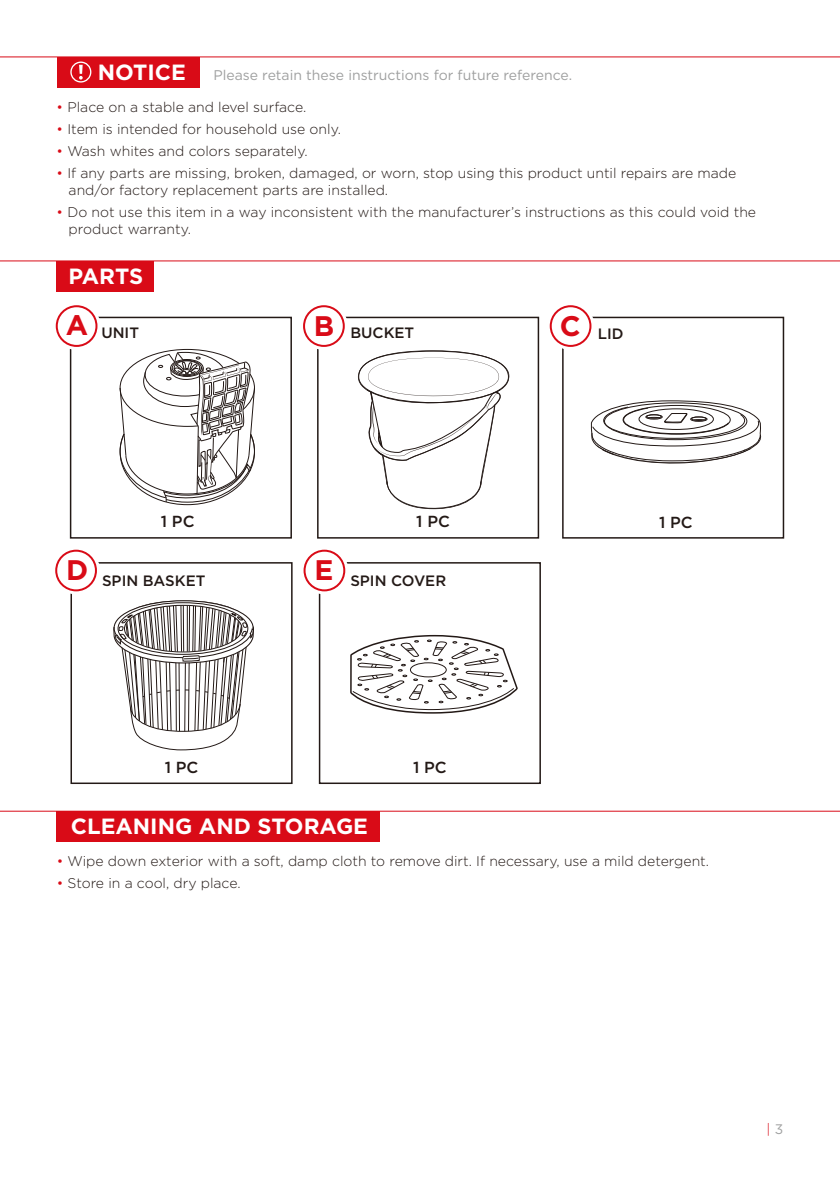
<style>
.page{position:relative;width:840px;height:1191px;background:#fff}
.page>*{position:absolute;margin:0;border:0;box-sizing:border-box;transform-origin:0 0}
.t1{font:700 28.2px "Gotham";color:#d90b17}
.t2{font:700 22px "Gotham";color:#fff}
.t3{font:500 16px "Gotham";color:#231916}
.t4{font:500 15px "Gotham";color:#231916}
.t5{font:300 14px/16.8px "Gotham";color:#231916}
.t6{font:14px "Gotham";color:#9fa0a0}
.t7{font:300 13.8px "Gotham";color:#d90b17}
.s1{font-weight:700;font-size:22px;color:#fff}
.s2{color:#d90b17}
.s3{font-weight:400;color:#9fa0a0}
</style>
<div class="page">
<div style="left:57px;top:57px;width:142px;height:30px;background:#d90b17"></div>
<hr style="left:0;top:56px;width:839px;height:1px;background:#d90b17">
<div style="left:70px;top:62px;width:21px;height:21px;border:1px solid #fff;border-radius:50%"></div>
<svg style="left:79px;top:65px;width:4px;height:15px"></svg>
<svg style="left:119px;top:349px;width:136px;height:156px"></svg>
<svg style="left:358px;top:350px;width:152px;height:159px"></svg>
<div style="left:70px;top:317px;width:222px;height:221px;border:2px solid #231916"></div>
<div style="left:317px;top:317px;width:222px;height:221px;border:2px solid #231916"></div>
<div style="left:57px;top:261px;width:97px;height:30px;background:#d90b17"></div>
<hr style="left:0;top:260px;width:839px;height:1px;background:#d90b17">
<svg style="left:55px;top:305px;width:45px;height:45px"></svg>
<div style="left:56px;top:305px;width:41px;height:42px;border:2px solid #d90b17;border-radius:50%"></div>
<svg style="left:303px;top:305px;width:44px;height:45px"></svg>
<div style="left:303px;top:305px;width:41px;height:42px;border:2px solid #d90b17;border-radius:50%"></div>
<div style="left:561px;top:317px;width:222px;height:221px;border:2px solid #231916"></div>
<svg style="left:552px;top:305px;width:42px;height:45px"></svg>
<div style="left:549px;top:305px;width:42px;height:42px;border:2px solid #d90b17;border-radius:50%"></div>
<svg style="left:350px;top:634px;width:167px;height:80px"></svg>
<svg style="left:590px;top:400px;width:172px;height:64px"></svg>
<div style="left:57px;top:811px;width:322px;height:30px;background:#d90b17"></div>
<hr style="left:0;top:810px;width:839px;height:1px;background:#d90b17">
<div style="left:70px;top:562px;width:222px;height:222px;border:2px solid #231916"></div>
<div style="left:318px;top:562px;width:222px;height:222px;border:2px solid #231916"></div>
<svg style="left:55px;top:552px;width:45px;height:42px"></svg>
<div style="left:55px;top:549px;width:42px;height:42px;border:2px solid #d90b17;border-radius:50%"></div>
<svg style="left:306px;top:552px;width:42px;height:42px"></svg>
<div style="left:303px;top:549px;width:42px;height:42px;border:2px solid #d90b17;border-radius:50%"></div>
<svg style="left:113px;top:600px;width:141px;height:150px"></svg>
<p class="t6" style="left:98px;top:66px;width:475px"><span class="s1">NOTICE</span> Please retain these instructions for future reference.</p>
<p class="t5" style="left:57px;top:98px;width:251px"><span class="s2">•</span> Place on a stable and level surface.</p>
<p class="t5" style="left:57px;top:120px;width:285px"><span class="s2">•</span> Item is intended for household use only.</p>
<p class="t5" style="left:57px;top:142px;width:252px"><span class="s2">•</span> Wash whites and colors separately.</p>
<p class="t5" style="left:69px;top:164px;width:668px;text-indent:-12px"><span class="s2">•</span> If any parts are missing, broken, damaged, or worn, stop using this product until repairs are made and/or factory replacement parts are installed.</p>
<p class="t5" style="left:69px;top:203px;width:688px;text-indent:-12px"><span class="s2">•</span> Do not use this item in a way inconsistent with the manufacturer’s instructions as this could void the product warranty.</p>
<h2 class="t2" style="left:69px;top:262px;width:76px">PARTS</h2>
<h1 class="t1" style="left:66px;top:306px;width:24px">A</h1>
<h1 class="t1" style="left:314px;top:307px;width:22px">B</h1>
<p class="t4" style="left:101px;top:323px;width:39px">UNIT</p>
<p class="t4" style="left:350px;top:323px;width:65px">BUCKET</p>
<p class="t3" style="left:161px;top:511px;width:35px">1 PC</p>
<h1 class="t1" style="left:66px;top:551px;width:24px">D</h1>
<h1 class="t1" style="left:314px;top:551px;width:20px">E</h1>
<p class="t4" style="left:102px;top:570px;width:105px">SPIN BASKET</p>
<p class="t3" style="left:416px;top:511px;width:35px">1 PC</p>
<p class="t4" style="left:350px;top:570px;width:97px">SPIN COVER</p>
<p class="t3" style="left:165px;top:757px;width:35px">1 PC</p>
<p class="t3" style="left:413px;top:757px;width:35px">1 PC</p>
<p class="t4" style="left:559px;top:324px;width:65px"><sup>C</sup> LID</p>
<p class="t3" style="left:658px;top:512px;width:35px">1 PC</p>
<h2 class="t2" style="left:71px;top:812px;width:298px">CLEANING AND STORAGE</h2>
<p class="t5" style="left:57px;top:852px;width:653px"><span class="s2">•</span> Wipe down exterior with a soft, damp cloth to remove dirt. If necessary, use a mild detergent.</p>
<p class="t5" style="left:57px;top:874px;width:185px"><span class="s2">•</span> Store in a cool, dry place.</p>
<p class="t7" style="left:766px;top:1120px;width:18px">| <span class="s3">3</span></p>
</div>
